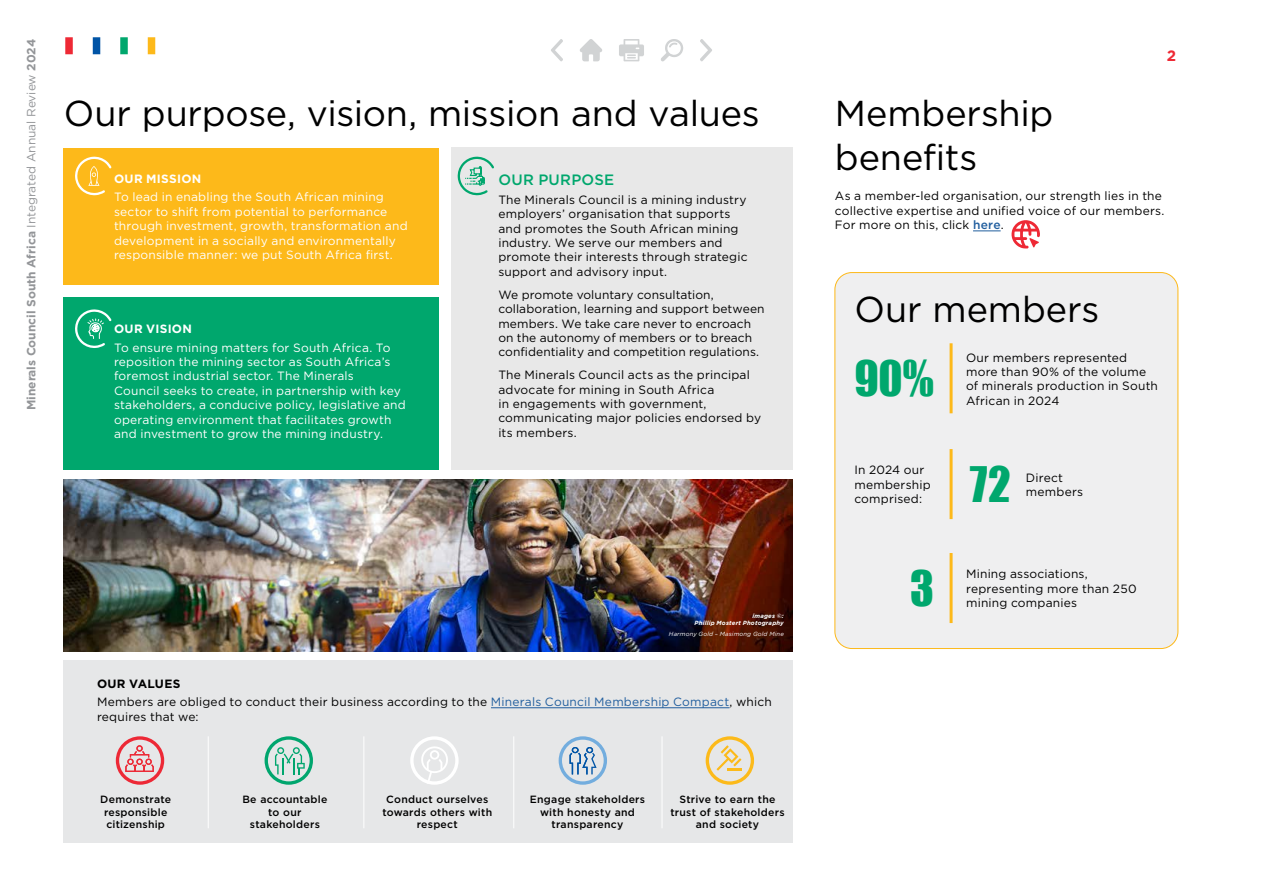
<style>
.page{position:relative;width:1263px;height:893px;background:#fff}
.page>*{position:absolute;margin:0;border:0;box-sizing:border-box;transform-origin:0 0}
.t1{font:45px "Impact";color:#00a76d}
.t2{font:36px/43.2px "Gotham";letter-spacing:-.005em;color:#000}
.t3{font:500 15px "Gotham";letter-spacing:.015em;color:#00a76d}
.t4{font:700 15px "Gotham";color:#ee2935}
.t5{font:12px/14.4px "Gotham";letter-spacing:.015em;color:#000}
.t6{font:12px/14.4px "Gotham";letter-spacing:.015em;color:#fff}
.t7{font:700 12px "Gotham";color:#939598}
.t8{font:700 12px "Gotham";letter-spacing:.02em;color:#fff}
.t9{font:500 10.5px/12.6px "Gotham";letter-spacing:.025em;color:#000;text-align:center}
.t10{font:italic 700 6px/7.2px "Gotham";letter-spacing:.03em;color:#fff;text-align:right}
.t11{font:italic 6px "Gotham";letter-spacing:.025em;color:#fff}
.s1{font-weight:400}
.s2{font-weight:500;color:#215e9e}
.s3{font-weight:700}
.s4{color:#215e9e}
</style>
<div class="page">
<div style="left:65px;top:37px;width:8px;height:17px;background:#ee2935"></div>
<div style="left:93px;top:37px;width:7px;height:17px;background:#0054a6"></div>
<div style="left:120px;top:37px;width:8px;height:17px;background:#00a76d"></div>
<div style="left:148px;top:37px;width:7px;height:17px;background:#fdb91a"></div>
<svg style="left:580px;top:39px;width:22px;height:22px"></svg>
<svg style="left:700px;top:39px;width:12px;height:22px"></svg>
<svg style="left:551px;top:39px;width:12px;height:22px"></svg>
<svg style="left:619px;top:39px;width:25px;height:22px"></svg>
<svg style="left:661px;top:39px;width:22px;height:22px"></svg>
<div style="left:835px;top:273px;width:343px;height:375px;background:#efeff0;border-radius:17px"></div>
<div style="left:834px;top:272px;width:344px;height:377px;border:1px solid #fdb91a;border-radius:17px"></div>
<img style="left:64px;top:480px;width:728px;height:172px">
<div style="left:451px;top:148px;width:341px;height:322px;background:#e8e8e8"></div>
<div style="left:63px;top:148px;width:375px;height:137px;background:#fdb91a"></div>
<div style="left:63px;top:661px;width:729px;height:182px;background:#e6e7e8"></div>
<hr style="left:491px;top:707px;width:238px;height:1px;background:#215e9e">
<div style="left:63px;top:298px;width:375px;height:172px;background:#00a76d"></div>
<svg style="left:75px;top:156px;width:37px;height:40px"></svg>
<svg style="left:75px;top:309px;width:37px;height:39px"></svg>
<svg style="left:457px;top:156px;width:37px;height:40px"></svg>
<svg style="left:973px;top:231px;width:28px;height:1px"></svg>
<div style="left:116px;top:736px;width:48px;height:49px;border:3px solid #ed2936;border-radius:50%"></div>
<svg style="left:125px;top:745px;width:29px;height:27px"></svg>
<div style="left:559px;top:736px;width:48px;height:49px;border:3px solid #73adde;border-radius:50%"></div>
<svg style="left:569px;top:747px;width:28px;height:27px"></svg>
<div style="left:265px;top:736px;width:48px;height:49px;border:3px solid #00a66e;border-radius:50%"></div>
<svg style="left:275px;top:747px;width:30px;height:27px"></svg>
<div style="left:706px;top:736px;width:48px;height:49px;border:3px solid #fcba1a;border-radius:50%"></div>
<svg style="left:716px;top:745px;width:25px;height:26px"></svg>
<hr style="left:208px;top:736px;width:1px;height:92px;background:#fff">
<hr style="left:363px;top:736px;width:1px;height:92px;background:#fff">
<hr style="left:662px;top:736px;width:1px;height:92px;background:#fff">
<hr style="left:513px;top:736px;width:1px;height:92px;background:#fff">
<div style="left:410px;top:736px;width:49px;height:49px;border:3px solid #fff;border-radius:50%"></div>
<svg style="left:420px;top:746px;width:29px;height:38px"></svg>
<hr style="left:949px;top:343px;width:3px;height:70px;background:#fdb91a">
<hr style="left:949px;top:553px;width:3px;height:70px;background:#fdb91a">
<hr style="left:949px;top:449px;width:3px;height:70px;background:#fdb91a">
<svg style="left:1011px;top:220px;width:29px;height:28px"></svg>
<p class="t7" style="left:23px;top:410px;width:373px;rotate:-90deg">Minerals Council South Africa <span class="s1">Integrated Annual Review</span> 2024</p>
<p class="t4" style="left:1167px;top:46px;width:11px">2</p>
<h2 class="t2" style="left:64px;top:91px;width:698px">Our purpose, vision, mission and values</h2>
<h2 class="t2" style="left:835px;top:91px;width:220px">Membership benefits</h2>
<p class="t8" style="left:114px;top:171px;width:89px">OUR MISSION</p>
<p class="t6" style="left:114px;top:190px;width:295px">To lead in enabling the South African mining sector to shift from potential to performance through investment, growth, transformation and development in a socially and environmentally responsible manner: we put South Africa first.</p>
<p class="t3" style="left:498px;top:170px;width:117px">OUR PURPOSE</p>
<p class="t5" style="left:498px;top:192px;width:251px">The Minerals Council is a mining industry employers’ organisation that supports and promotes the South African mining industry. We serve our members and promote their interests through strategic support and advisory input.</p>
<p class="t5" style="left:498px;top:287px;width:268px">We promote voluntary consultation, collaboration, learning and support between members. We take care never to encroach on the autonomy of members or to breach confidentiality and competition regulations.</p>
<p class="t5" style="left:498px;top:368px;width:264px">The Minerals Council acts as the principal advocate for mining in South Africa<br>in engagements with government, communicating major policies endorsed by its members.</p>
<p class="t5" style="left:835px;top:189px;width:331px">As a member-led organisation, our strength lies in the collective expertise and unified voice of our members.<br>For more on this, click <span class="s2">here</span>.</p>
<h2 class="t2" style="left:854px;top:287px;width:246px">Our members</h2>
<p class="t8" style="left:114px;top:321px;width:79px">OUR VISION</p>
<p class="t6" style="left:114px;top:340px;width:293px">To ensure mining matters for South Africa. To reposition the mining sector as South Africa’s foremost industrial sector. The Minerals<br>Council seeks to create, in partnership with key stakeholders, a conducive policy, legislative and operating environment that facilitates growth and investment to grow the mining industry.</p>
<p class="t5" style="left:966px;top:350px;width:193px">Our members represented more than 90% of the volume of minerals production in South<br>African in 2024</p>
<h1 class="t1" style="left:854px;top:344px;width:81px">90%</h1>
<h1 class="t1" style="left:970px;top:449px;width:42px">72</h1>
<p class="t5" style="left:854px;top:463px;width:78px">In 2024 our membership comprised:</p>
<p class="t5" style="left:1026px;top:470px;width:59px">Direct members</p>
<p class="t10" style="left:695px;top:612px;width:91px">images ©:<br>Phillip Mostert Photography</p>
<p class="t11" style="left:669px;top:630px;width:116px">Harmony Gold – Masimong Gold Mine</p>
<p class="t5" style="left:97px;top:674px;width:676px;line-height:18.6px"><span class="s3">OUR VALUES<br></span>Members are obliged to conduct their business according to the <span class="s4">Minerals Council Membership Compact</span>, which</p>
<p class="t5" style="left:97px;top:709px;width:103px">requires that we:</p>
<p class="t9" style="left:100px;top:793px;width:72px">Demonstrate responsible citizenship</p>
<p class="t9" style="left:242px;top:793px;width:87px">Be accountable to our stakeholders</p>
<p class="t9" style="left:530px;top:793px;width:117px">Engage stakeholders with honesty and transparency</p>
<p class="t9" style="left:670px;top:793px;width:116px">Strive to earn the trust of stakeholders and society</p>
<p class="t9" style="left:382px;top:793px;width:111px">Conduct ourselves towards others with respect</p>
<h1 class="t1" style="left:910px;top:553px;width:25px">3</h1>
<p class="t5" style="left:966px;top:567px;width:172px">Mining associations, representing more than 250 mining companies</p>
</div>
